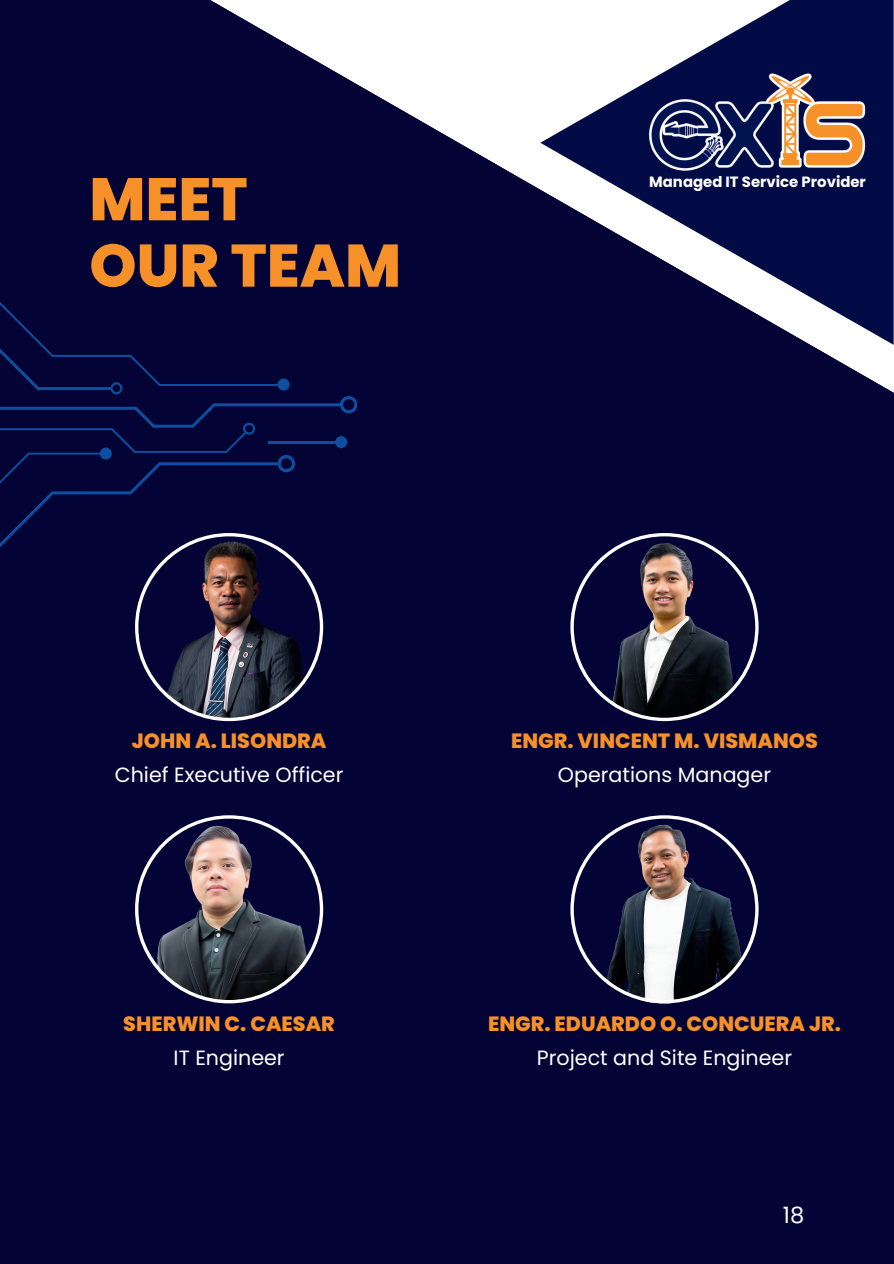
<style>
.page{position:relative;width:894px;height:1264px;background:#fff}
.page>*{position:absolute;margin:0;border:0;box-sizing:border-box;transform-origin:0 0}
.t1{font:800 60px/66.3px "Poppins";color:#f69029}
.t2{font:22.5px "Poppins";color:#fff}
.t3{font:800 20.55px "Poppins";color:#f69029}
.t4{font:20.55px "Poppins";color:#fff}
.t5{font:700 14.85px "Poppins";color:#fff}
</style>
<div class="page">
<div style="left:0;top:0;width:893px;height:1263px;background:#030336"></div>
<svg style="left:210px;top:0;width:683px;height:414px"></svg>
<svg style="left:540px;top:0;width:353px;height:345px"></svg>
<img style="left:647px;top:66px;width:220px;height:125px">
<svg style="left:341px;top:396px;width:16px;height:17px"></svg>
<div style="left:335px;top:436px;width:12px;height:12px;background:#0d4f9e;border-radius:50%"></div>
<svg style="left:0;top:302px;width:341px;height:245px"></svg>
<img style="left:135px;top:533px;width:188px;height:188px">
<svg style="left:570px;top:533px;width:188px;height:188px"></svg>
<svg style="left:135px;top:815px;width:188px;height:188px"></svg>
<svg style="left:570px;top:815px;width:188px;height:188px"></svg>
<h1 class="t1" style="left:89px;top:166px;width:313px">MEET<br>OUR TEAM</h1>
<p class="t5" style="left:649px;top:173px;width:218px">Managed IT Service Provider</p>
<p class="t3" style="left:132px;top:729px;width:196px">JOHN A. LISONDRA</p>
<p class="t4" style="left:115px;top:763px;width:230px">Chief Executive Officer</p>
<p class="t3" style="left:123px;top:1011px;width:213px">SHERWIN C. CAESAR</p>
<p class="t4" style="left:173px;top:1045px;width:112px">IT Engineer</p>
<p class="t3" style="left:511px;top:729px;width:308px">ENGR. VINCENT M. VISMANOS</p>
<p class="t4" style="left:557px;top:763px;width:215px">Operations Manager</p>
<p class="t3" style="left:488px;top:1011px;width:354px">ENGR. EDUARDO O. CONCUERA JR.</p>
<p class="t4" style="left:536px;top:1045px;width:256px">Project and Site Engineer</p>
<p class="t2" style="left:782px;top:1202px;width:23px">18</p>
</div>
